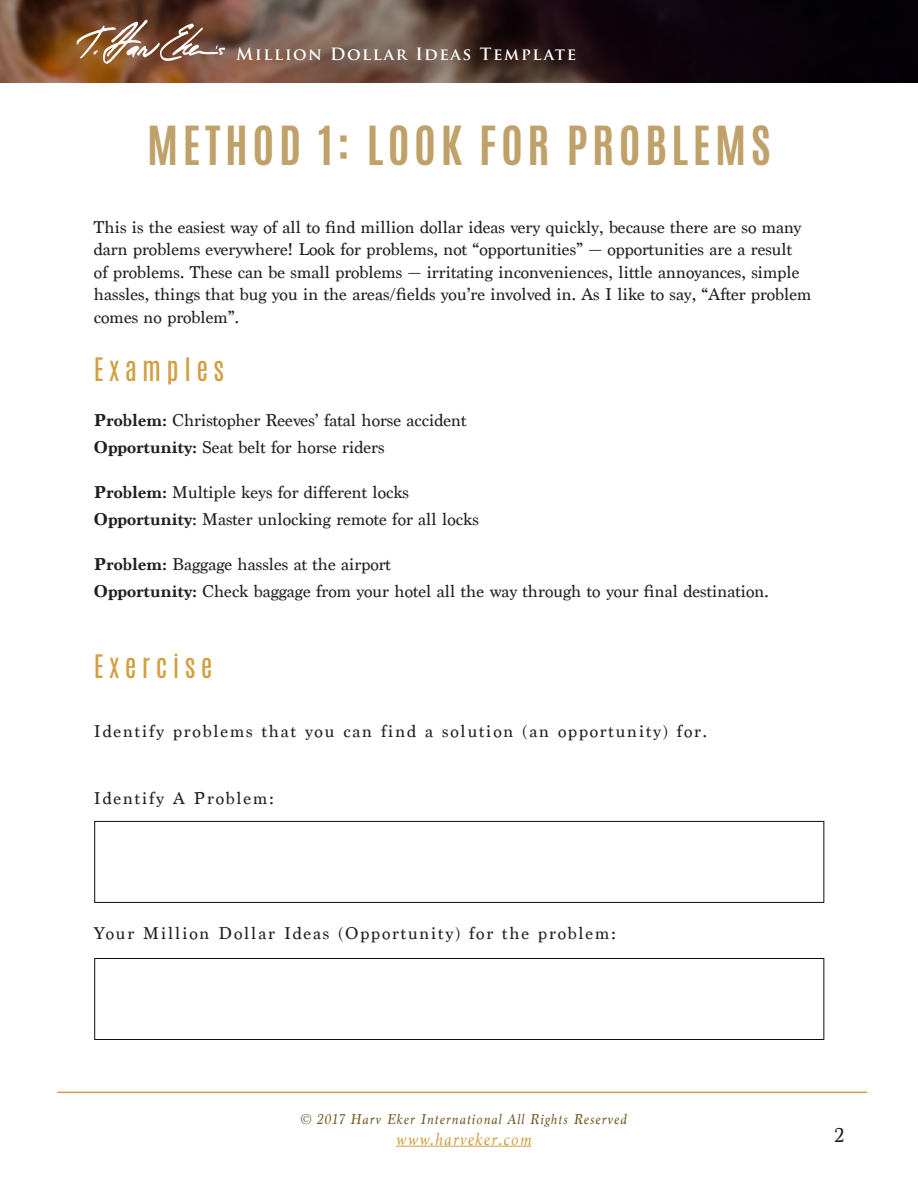
<style>
.page{position:relative;width:918px;height:1188px;background:#fff}
.page>*{position:absolute;margin:0;border:0;box-sizing:border-box;transform-origin:0 0}
.t1{font:700 45px "Antonio";letter-spacing:.1em;color:#bfa169}
.TEXT{font:27px "Antonio";letter-spacing:.2em;color:#d2a042}
.t2{font:21px "Marion";color:#231f20}
.TEXT-2{font:18px/22.5px "Marion";color:#231f20}
.TEXT-3{font:18px "Marion";letter-spacing:.1em;color:#231f20}
.t3{font:italic 18px "Marion";letter-spacing:.075em;color:#d2a042}
.t4{font:700 16.5px "Trajan Pro";letter-spacing:.1em;color:#fff}
.t5{font:italic 15px "Marion";letter-spacing:.075em;color:#745b29}
.s1{font-weight:700}
</style>
<div class="page">
<hr style="left:396px;top:1146px;width:135px;height:1px;background:#d2a042">
<img style="left:0;top:0;width:918px;height:82px">
<hr style="left:57px;top:1092px;width:810px;height:1px;background:#d2a042">
<svg style="left:77px;top:20px;width:148px;height:44px;background:#916b54"></svg>
<div style="left:95px;top:821px;width:729px;height:82px;border:1px solid #0d0d0b"></div>
<div style="left:95px;top:958px;width:729px;height:82px;border:1px solid #0d0d0b"></div>
<p class="t4" style="left:236px;top:44px;width:342px">Million Dollar Ideas Template</p>
<p class="t1" style="left:147px;top:112px;width:625px">METHOD 1: LOOK FOR PROBLEMS</p>
<p class="TEXT-2" style="left:94px;top:216px;width:719px">This is the easiest way of all to find million dollar ideas very quickly, because there are so many darn problems everywhere! Look for problems, not “opportunities” — opportunities are a result<br>of problems. These can be small problems — irritating inconveniences, little annoyances, simple hassles, things that bug you in the areas/fields you’re involved in. As I like to say, “After problem comes no problem”.</p>
<p class="TEXT" style="left:94px;top:350px;width:132px">Examples</p>
<p class="TEXT-2" style="left:94px;top:409px;width:374px"><span class="s1">Problem:</span> Christopher Reeves’ fatal horse accident</p>
<p class="TEXT-2" style="left:94px;top:436px;width:292px"><span class="s1">Opportunity:</span> Seat belt for horse riders</p>
<p class="TEXT-2" style="left:94px;top:481px;width:317px"><span class="s1">Problem:</span> Multiple keys for different locks</p>
<p class="TEXT-2" style="left:94px;top:508px;width:386px"><span class="s1">Opportunity</span>: Master unlocking remote for all locks</p>
<p class="TEXT-2" style="left:94px;top:553px;width:299px"><span class="s1">Problem:</span> Baggage hassles at the airport</p>
<p class="TEXT-2" style="left:94px;top:580px;width:676px"><span class="s1">Opportunity:</span> Check baggage from your hotel all the way through to your final destination.</p>
<p class="TEXT" style="left:94px;top:647px;width:120px">Exercise</p>
<p class="TEXT-3" style="left:94px;top:720px;width:615px">Identify problems that you can find a solution (an opportunity) for.</p>
<p class="TEXT-3" style="left:94px;top:788px;width:181px">Identify A Problem:</p>
<p class="TEXT-3" style="left:94px;top:923px;width:523px">Your Million Dollar Ideas (Opportunity) for the problem:</p>
<p class="t5" style="left:300px;top:1109px;width:328px">© 2017 Harv Eker International All Rights Reserved</p>
<p class="t3" style="left:396px;top:1127px;width:137px">www.harveker.com</p>
<p class="t2" style="left:834px;top:1123px;width:12px">2</p>
</div>
